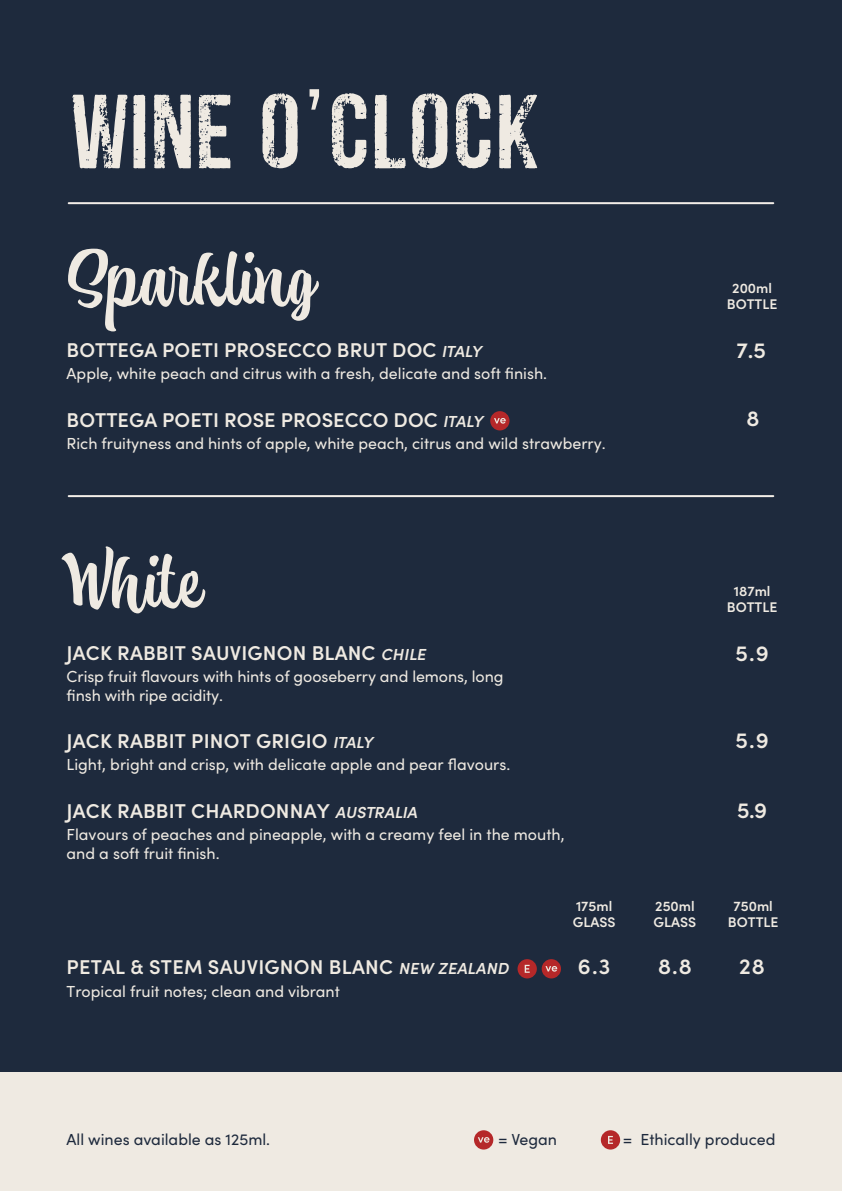
<style>
.page{position:relative;width:842px;height:1191px;background:#efeae2}
.page>*{position:absolute;margin:0;border:0;box-sizing:border-box;transform-origin:0 0}
.t1{font:94.6px "venenosa";color:#efeae2}
.t2{font:71.4px "Atocha";letter-spacing:.01em;color:#efeae2}
.t3{font:63.2px "Antonio";color:#efeae2}
.t4{font:600 22px "Sofia Pro";color:#efeae2}
.t5{font:600 20px "Sofia Pro";letter-spacing:.01em;color:#efeae2}
.t6{font:16px/19.2px "Sofia Pro";color:#efeae2}
.t7{font:16px "Sofia Pro";color:#1e2a3d}
.t8{font:600 14px/16.8px "Sofia Pro";color:#efeae2;text-align:center}
.s1{font-style:italic;font-size:16px}
</style>
<div class="page">
<div style="left:0;top:0;width:842px;height:1071px;background:#1e2a3d"></div>
<hr style="left:69px;top:202px;width:704px;height:2px;background:#f3eee8">
<hr style="left:69px;top:495px;width:704px;height:2px;background:#f3eee8">
<div style="left:490px;top:411px;width:19px;height:19px;background:#b52829;border-radius:50%"></div>
<svg style="left:494px;top:418px;width:12px;height:5px"></svg>
<div style="left:517px;top:959px;width:20px;height:19px;background:#b52829;border-radius:50%"></div>
<svg style="left:525px;top:964px;width:5px;height:8px"></svg>
<div style="left:474px;top:1130px;width:19px;height:19px;background:#b52829;border-radius:50%"></div>
<svg style="left:478px;top:1137px;width:11px;height:5px"></svg>
<div style="left:601px;top:1130px;width:19px;height:19px;background:#b52829;border-radius:50%"></div>
<svg style="left:608px;top:1136px;width:5px;height:7px"></svg>
<div style="left:542px;top:959px;width:19px;height:19px;background:#b52829;border-radius:50%"></div>
<svg style="left:545px;top:966px;width:12px;height:5px"></svg>
<h3 class="t3" style="left:305px;top:72px;width:20px">’</h3>
<h1 class="t1" style="left:71px;top:90px;width:470px">WINE O’CLOCK</h1>
<h2 class="t2" style="left:67px;top:229px;width:250px">Sparkling</h2>
<p class="t5" style="left:67px;top:335px;width:417px">BOTTEGA POETI PROSECCO BRUT DOC <span class="s1">ITALY</span></p>
<p class="t6" style="left:67px;top:363px;width:482px">Apple, white peach and citrus with a fresh, delicate and soft finish.</p>
<p class="t5" style="left:67px;top:405px;width:418px">BOTTEGA POETI ROSE PROSECCO DOC <span class="s1">ITALY</span></p>
<p class="t6" style="left:67px;top:433px;width:541px">Rich fruityness and hints of apple, white peach, citrus and wild strawberry.</p>
<p class="t8" style="left:727px;top:278px;width:52px">200ml<br>BOTTLE</p>
<h3 class="t4" style="left:736px;top:334px;width:31px">7.5</h3>
<h3 class="t4" style="left:747px;top:402px;width:15px">8</h3>
<h2 class="t2" style="left:67px;top:533px;width:136px">White</h2>
<p class="t5" style="left:67px;top:638px;width:360px">JACK RABBIT SAUVIGNON BLANC <span class="s1">CHILE</span></p>
<p class="t6" style="left:67px;top:666px;width:438px">Crisp fruit flavours with hints of gooseberry and lemons, long finsh with ripe acidity.</p>
<p class="t5" style="left:67px;top:726px;width:308px">JACK RABBIT PINOT GRIGIO <span class="s1">ITALY</span></p>
<p class="t6" style="left:67px;top:754px;width:445px">Light, bright and crisp, with delicate apple and pear flavours.</p>
<p class="t5" style="left:67px;top:795px;width:352px">JACK RABBIT CHARDONNAY <span class="s1">AUSTRALIA</span></p>
<p class="t6" style="left:67px;top:823px;width:499px">Flavours of peaches and pineapple, with a creamy feel in the mouth, and a soft fruit finish.</p>
<p class="t5" style="left:67px;top:952px;width:444px">PETAL &amp; STEM SAUVIGNON BLANC <span class="s1">NEW ZEALAND</span></p>
<p class="t6" style="left:67px;top:980px;width:275px">Tropical fruit notes; clean and vibrant</p>
<p class="t8" style="left:573px;top:896px;width:44px;text-align:left">175ml<br>GLASS</p>
<h3 class="t4" style="left:578px;top:950px;width:34px">6.3</h3>
<h3 class="t4" style="left:658px;top:950px;width:35px">8.8</h3>
<p class="t8" style="left:654px;top:896px;width:44px;text-align:left">250ml<br>GLASS</p>
<p class="t8" style="left:727px;top:581px;width:52px">187ml<br>BOTTLE</p>
<h3 class="t4" style="left:735px;top:636px;width:35px">5.9</h3>
<h3 class="t4" style="left:735px;top:724px;width:35px">5.9</h3>
<h3 class="t4" style="left:737px;top:793px;width:32px">5.9</h3>
<p class="t8" style="left:728px;top:896px;width:52px">750ml<br>BOTTLE</p>
<h3 class="t4" style="left:739px;top:950px;width:27px">28</h3>
<p class="t7" style="left:67px;top:1127px;width:205px">All wines available as 125ml.</p>
<p class="t7" style="left:498px;top:1127px;width:61px">= Vegan</p>
<p class="t7" style="left:623px;top:1127px;width:154px">= Ethically produced</p>
</div>
